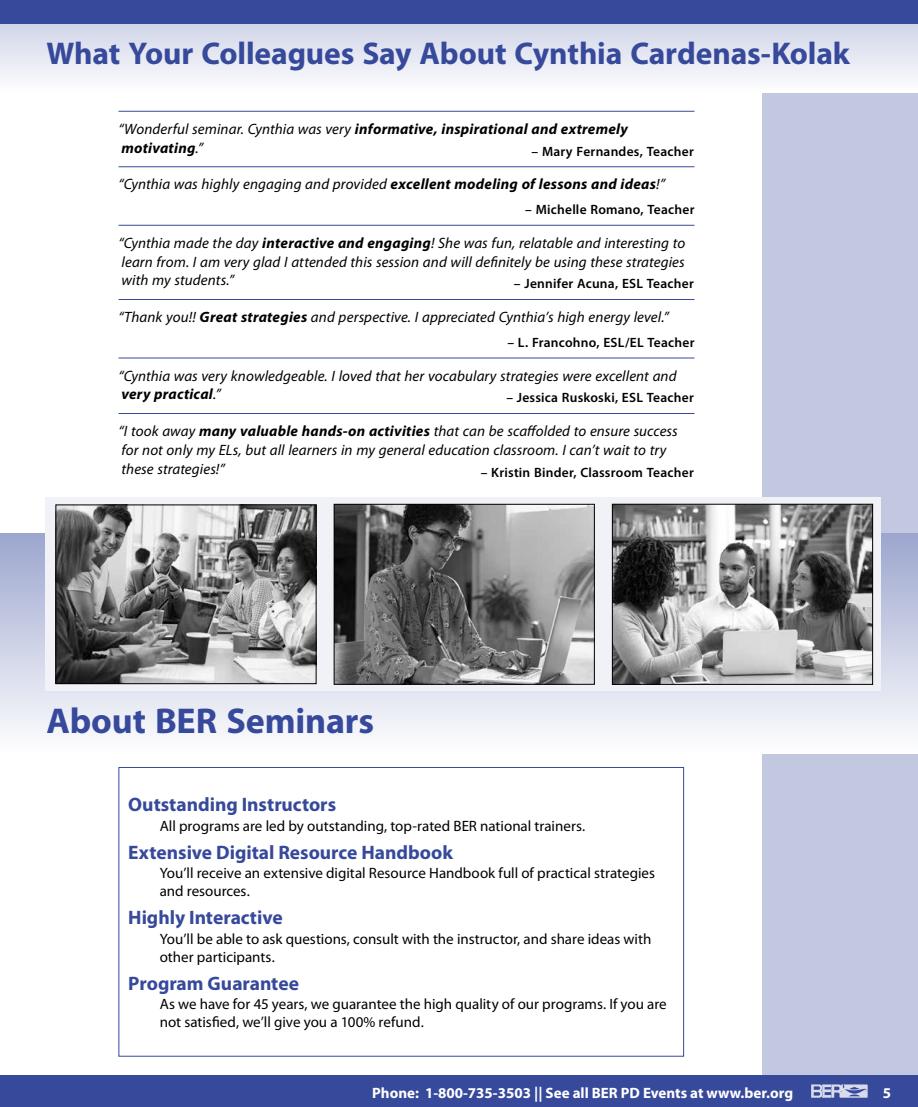
<style>
.page{position:relative;width:918px;height:1107px;background:#fff}
.page>*{position:absolute;margin:0;border:0;box-sizing:border-box;transform-origin:0 0}
.t1{font:700 36px "Myriad Pro";letter-spacing:-.005em;color:#36499b}
.t2{font:700 31.5px "Myriad Pro";letter-spacing:-.005em;color:#36499b}
.t3{font:700 19.5px "Myriad Pro";color:#36499b}
.t4{font:italic 15px/18.8px "Myriad Pro";letter-spacing:.005em;color:#000}
.t5{font:15px/18px "Myriad Pro";color:#000}
.t6{font:italic 700 15px/18.8px "Myriad Pro";letter-spacing:.015em;color:#000}
.t7{font:700 15px "Myriad Pro";color:#fff}
.t8{font:600 13.5px "Myriad Pro";letter-spacing:.015em;color:#000}
.s1{font-weight:400}
.s2{font-weight:700}
</style>
<div class="page">
<div style="left:763px;top:0;width:155px;height:1107px;background:#c3c8e1"></div>
<div style="left:0;top:1076px;width:918px;height:31px;background:#36499b"></div>
<svg style="left:811px;top:1084px;width:57px;height:14px"></svg>
<svg style="left:0;top:24px;width:918px;height:68px"></svg>
<div style="left:0;top:0;width:918px;height:24px;background:#36499b"></div>
<hr style="left:118px;top:111px;width:576px;height:1px;background:#36499b">
<hr style="left:118px;top:167px;width:576px;height:1px;background:#36499b">
<hr style="left:118px;top:225px;width:576px;height:1px;background:#36499b">
<hr style="left:118px;top:299px;width:576px;height:1px;background:#36499b">
<hr style="left:118px;top:358px;width:576px;height:1px;background:#36499b">
<hr style="left:118px;top:413px;width:576px;height:1px;background:#36499b">
<div style="left:0;top:533px;width:918px;height:220px;background:linear-gradient(to bottom,#9ea7cf,#fdfdfe)"></div>
<div style="left:45px;top:498px;width:835px;height:193px;background:#f1f2f8"></div>
<img style="left:58px;top:507px;width:256px;height:175px">
<div style="left:56px;top:505px;width:260px;height:179px;border:1px solid #000"></div>
<img style="left:336px;top:506px;width:257px;height:177px">
<div style="left:334px;top:504px;width:261px;height:181px;border:1px solid #000"></div>
<img style="left:614px;top:506px;width:257px;height:177px">
<div style="left:612px;top:504px;width:261px;height:181px;border:1px solid #000"></div>
<div style="left:118px;top:767px;width:566px;height:290px;border:1px solid #36499b"></div>
<h2 class="t2" style="left:46px;top:33px;width:805px">What Your Colleagues Say About Cynthia Cardenas-Kolak</h2>
<p class="t6" style="left:118px;top:119px;width:511px"><span class="s1">“Wonderful seminar. Cynthia was very</span> informative, inspirational and extremely motivating<span class="s1">.”</span></p>
<p class="t8" style="left:532px;top:143px;width:164px">– Mary Fernandes, Teacher</p>
<p class="t4" style="left:118px;top:175px;width:548px">“Cynthia was highly engaging and provided <span class="s2">excellent modeling of lessons and ideas</span>!”</p>
<p class="t8" style="left:525px;top:201px;width:171px">– Michelle Romano, Teacher</p>
<p class="t4" style="left:118px;top:233px;width:568px;text-align:justify">“Cynthia made the day <span class="s2">interactive and engaging</span>! She was fun, relatable and interesting to learn from. I am very glad I attended this session and will definitely be using these strategies with my students.”</p>
<p class="t8" style="left:514px;top:275px;width:181px">– Jennifer Acuna, ESL Teacher</p>
<p class="t4" style="left:118px;top:308px;width:552px">“Thank you!! <span class="s2">Great strategies</span> and perspective. I appreciated Cynthia’s high energy level.”</p>
<p class="t8" style="left:507px;top:334px;width:189px">– L. Francohno, ESL/EL Teacher</p>
<p class="t4" style="left:118px;top:366px;width:560px">“Cynthia was very knowledgeable. I loved that her vocabulary strategies were excellent and <span class="s2">very practical</span>.”</p>
<p class="t8" style="left:506px;top:389px;width:189px">– Jessica Ruskoski, ESL Teacher</p>
<p class="t4" style="left:118px;top:422px;width:561px">“I took away <span class="s2">many valuable hands-on activities</span> that can be scaffolded to ensure success for not only my ELs, but all learners in my general education classroom. I can’t wait to try these strategies!”</p>
<p class="t8" style="left:481px;top:464px;width:215px">– Kristin Binder, Classroom Teacher</p>
<h1 class="t1" style="left:46px;top:698px;width:329px">About BER Seminars</h1>
<h3 class="t3" style="left:128px;top:792px;width:209px">Outstanding Instructors</h3>
<p class="t5" style="left:160px;top:817px;width:427px">All programs are led by outstanding, top-rated BER national trainers.</p>
<h3 class="t3" style="left:128px;top:839px;width:326px">Extensive Digital Resource Handbook</h3>
<p class="t5" style="left:160px;top:864px;width:497px">You’ll receive an extensive digital Resource Handbook full of practical strategies and resources.</p>
<h3 class="t3" style="left:128px;top:905px;width:156px">Highly Interactive</h3>
<p class="t5" style="left:160px;top:929px;width:493px">You’ll be able to ask questions, consult with the instructor, and share ideas with other participants.</p>
<h3 class="t3" style="left:128px;top:970px;width:172px">Program Guarantee</h3>
<p class="t5" style="left:160px;top:995px;width:509px">As we have for 45 years, we guarantee the high quality of our programs. If you are not satisfied, we’ll give you a 100% refund.</p>
<p class="t7" style="left:372px;top:1083px;width:422px">Phone: 1-800-735-3503 || See all BER PD Events at www.ber.org</p>
<p class="t7" style="left:883px;top:1083px;width:10px">5</p>
</div>
